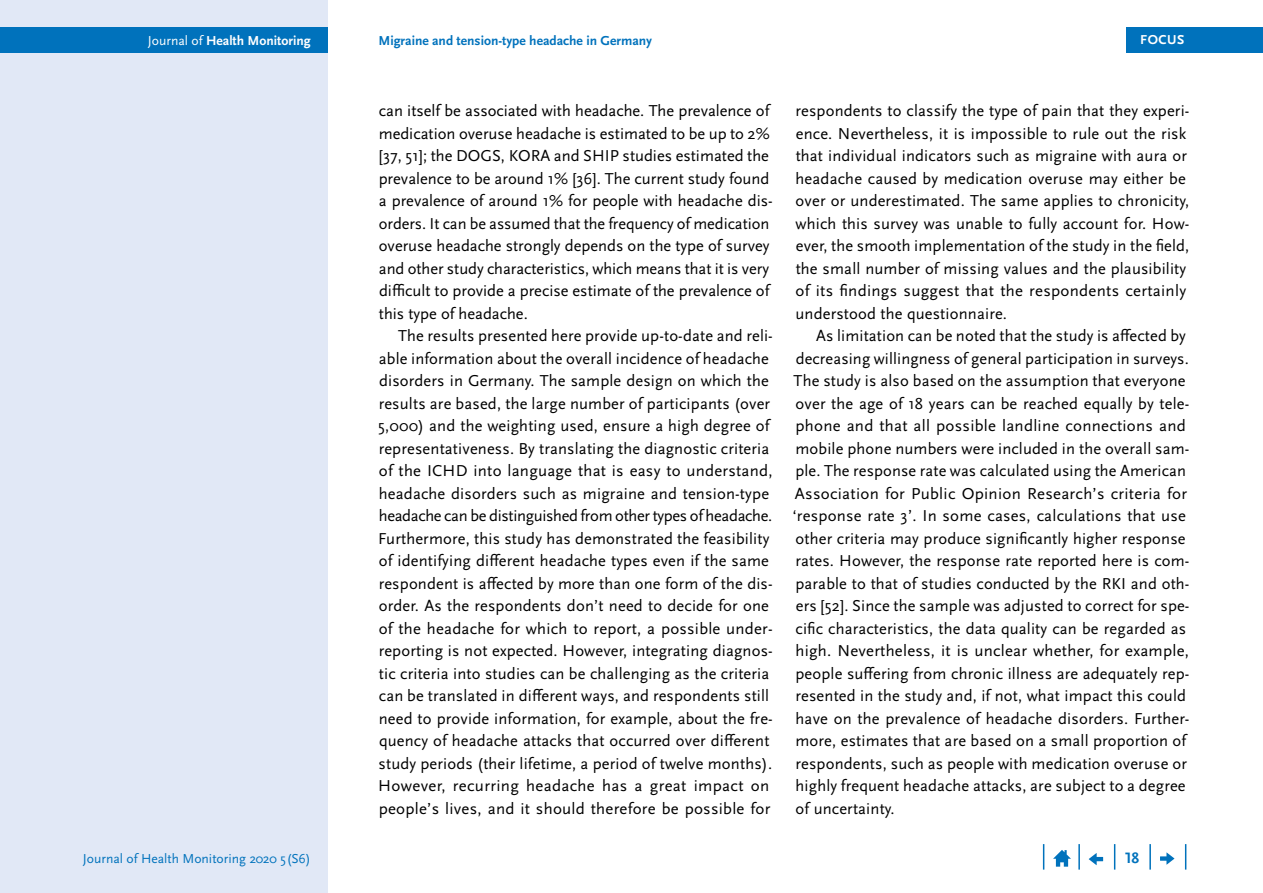
<style>
.page{position:relative;width:1263px;height:893px;background:#fff}
.page>*{position:absolute;margin:0;border:0;box-sizing:border-box;transform-origin:0 0}
.Copy_Einzug{font:16.5px/22.5px "Scala Sans Pro";letter-spacing:.01em;color:#000}
.t1{font:700 15.75px "Scala Sans Pro";color:#0072bc}
.t2{font:700 13.65px "Scala Sans Pro";color:#0072bc}
.t3{font:13.65px "Scala Sans Pro";color:#0072bc}
.t4{font:700 13.65px "Scala Sans Pro";color:#fff}
.t5{font:700 13.5px "Scala Sans Pro";letter-spacing:.04em;color:#fff}
.s1{font-weight:400}
</style>
<div class="page">
<div style="left:0;top:0;width:327px;height:893px;background:#e1e8f6"></div>
<div style="left:0;top:28px;width:327px;height:25px;background:#0072bc"></div>
<svg style="left:1185px;top:844px;width:1px;height:26px"></svg>
<hr style="left:1149px;top:844px;width:2px;height:26px;background:#0072bc">
<svg style="left:1114px;top:844px;width:1px;height:26px"></svg>
<hr style="left:1078px;top:844px;width:2px;height:26px;background:#0072bc">
<svg style="left:1043px;top:844px;width:1px;height:26px"></svg>
<svg style="left:1053px;top:850px;width:18px;height:17px"></svg>
<svg style="left:1089px;top:853px;width:14px;height:12px"></svg>
<svg style="left:1160px;top:852px;width:14px;height:13px"></svg>
<div style="left:1126px;top:28px;width:137px;height:25px;background:#0072bc"></div>
<p class="t4" style="left:148px;top:33px;width:164px"><span class="s1">Journal of</span> Health Monitoring</p>
<p class="t2" style="left:378px;top:33px;width:275px">Migraine and tension-type headache in Germany</p>
<p class="t5" style="left:1140px;top:32px;width:46px">FOCUS</p>
<p class="t3" style="left:83px;top:850px;width:229px">Journal of Health Monitoring 2020 5(S6)</p>
<p class="Copy_Einzug" style="left:379px;top:99px;width:396px">can itself be associated with headache. The prevalence of medication overuse headache is estimated to be up to 2% [37, 51]; the DOGS, KORA and SHIP studies estimated the prevalence to be around 1% [36]. The current study found a prevalence of around 1% for people with headache dis&shy;orders. It can be assumed that the frequency of medication overuse headache strongly depends on the type of survey and other study characteristics, which means that it is very difficult to provide a precise estimate of the prevalence of this type of headache.</p>
<p class="Copy_Einzug" style="left:378px;top:324px;width:396px;text-indent:20px">The results presented here provide up-to-date and reli&shy;able information about the overall incidence of headache disorders in Germany. The sample design on which the results are based, the large number of participants (over 5,000) and the weighting used, ensure a high degree of representativeness. By translating the diagnostic criteria of the ICHD into language that is easy to understand, headache disorders such as migraine and tension-type headache can be distinguished from other types of headache.<br>Furthermore, this study has demonstrated the feasibility of identifying different headache types even if the same respondent is affected by more than one form of the dis&shy;order. As the respondents don’t need to decide for one of the headache for which to report, a possible under&shy;reporting is not expected. However, integrating diagnos&shy;tic criteria into studies can be challenging as the criteria can be translated in different ways, and respondents still need to provide information, for example, about the fre&shy;quency of headache attacks that occurred over different study periods (their lifetime, a period of twelve months).<br>However, recurring headache has a great impact on people’s lives, and it should therefore be possible for</p>
<p class="Copy_Einzug" style="left:795px;top:99px;width:396px">respondents to classify the type of pain that they experi&shy;ence. Nevertheless, it is impossible to rule out the risk that individual indicators such as migraine with aura or headache caused by medication overuse may either be over or underestimated. The same applies to chronicity, which this survey was unable to fully account for. How&shy;ever, the smooth implementation of the study in the field, the small number of missing values and the plausibility of its findings suggest that the respondents certainly understood the questionnaire.</p>
<p class="Copy_Einzug" style="left:792px;top:324px;width:398px;text-indent:24px">As limitation can be noted that the study is affected by decreasing willingness of general participation in surveys.<br>The study is also based on the assumption that everyone over the age of 18 years can be reached equally by tele&shy;phone and that all possible landline connections and mobile phone numbers were included in the overall sam&shy;ple. The response rate was calculated using the American Association for Public Opinion Research’s criteria for ‘response rate 3’. In some cases, calculations that use other criteria may produce significantly higher response rates. However, the response rate reported here is com&shy;parable to that of studies conducted by the RKI and oth&shy;ers [52]. Since the sample was adjusted to correct for spe&shy;cific characteristics, the data quality can be regarded as high. Nevertheless, it is unclear whether, for example, people suffering from chronic illness are adequately rep&shy;resented in the study and, if not, what impact this could have on the prevalence of headache disorders. Further&shy;more, estimates that are based on a small proportion of respondents, such as people with medication overuse or highly frequent headache attacks, are subject to a degree of uncertainty.</p>
<p class="t1" style="left:1125px;top:849px;width:16px">18</p>
</div>
